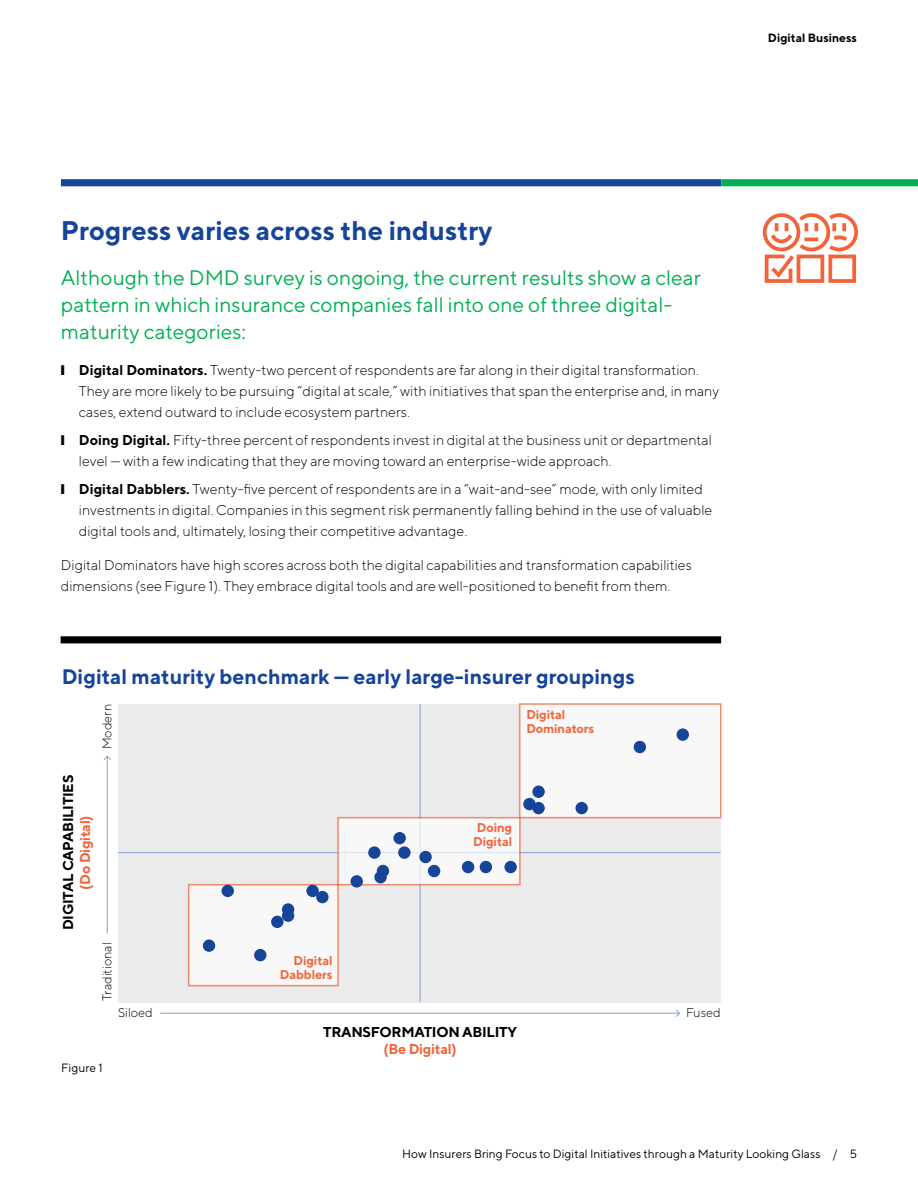
<style>
.page{position:relative;width:918px;height:1188px;background:#fff}
.page>*{position:absolute;margin:0;border:0;box-sizing:border-box;transform-origin:0 0}
.Heading_1_-_18_22{font:700 27px "TT Norms";color:#164499}
.Body_-_First_paragra{font:21px/27px "TT Norms";color:#00af54}
.Chart_title_14_18{font:700 21px "TT Norms";color:#164499}
.Body_9_5_14{font:300 14.25px/21px "TT Norms";color:#000}
.t1{font:700 14.25px/17.1px "TT Norms";letter-spacing:-.02em;color:#000;text-align:center}
.t2{font:700 12.75px/14.2px "TT Norms";letter-spacing:-.01em;color:#f2653b}
.t3{font:300 12.75px "TT Norms";color:#000}
.Folio_right_8_10{font:12px "TT Norms";color:#000}
.Running_header_left{font:700 12px "TT Norms";color:#000}
.Figure___8_11{font:12px "TT Norms";color:#000}
.s1{font-weight:700}
.s2{color:#f2653b}
</style>
<div class="page">
<div style="left:61px;top:179px;width:660px;height:7px;background:#164499"></div>
<div style="left:721px;top:179px;width:197px;height:7px;background:#00af54"></div>
<hr style="left:160px;top:1013px;width:519px;height:1px;background:#80a0d3">
<svg style="left:676px;top:1009px;width:4px;height:8px"></svg>
<hr style="left:107px;top:757px;width:1px;height:177px;background:#80a0d3">
<svg style="left:104px;top:756px;width:7px;height:4px"></svg>
<div style="left:118px;top:704px;width:603px;height:298px;background:#ebebec"></div>
<hr style="left:420px;top:704px;width:1px;height:298px;background:#80a0d3">
<hr style="left:118px;top:852px;width:603px;height:1px;background:#80a0d3">
<div style="left:520px;top:704px;width:201px;height:114px;background:#f8f8f9"></div>
<div style="left:519px;top:703px;width:202px;height:115px;border:2px solid #f2653b"></div>
<div style="left:338px;top:818px;width:182px;height:67px;background:#f8f8f9"></div>
<div style="left:337px;top:817px;width:184px;height:69px;border:2px solid #f2653b"></div>
<div style="left:189px;top:885px;width:149px;height:101px;background:#f8f8f9"></div>
<div style="left:188px;top:884px;width:151px;height:102px;border:2px solid #f2653b"></div>
<div style="left:677px;top:728px;width:12px;height:13px;background:#164499;border-radius:50%"></div>
<div style="left:634px;top:741px;width:12px;height:12px;background:#164499;border-radius:50%"></div>
<div style="left:575px;top:802px;width:13px;height:12px;background:#164499;border-radius:50%"></div>
<div style="left:393px;top:832px;width:13px;height:12px;background:#164499;border-radius:50%"></div>
<div style="left:368px;top:846px;width:13px;height:13px;background:#164499;border-radius:50%"></div>
<div style="left:398px;top:846px;width:13px;height:13px;background:#164499;border-radius:50%"></div>
<div style="left:377px;top:865px;width:12px;height:12px;background:#164499;border-radius:50%"></div>
<div style="left:374px;top:871px;width:13px;height:12px;background:#164499;border-radius:50%"></div>
<div style="left:351px;top:875px;width:12px;height:13px;background:#164499;border-radius:50%"></div>
<div style="left:316px;top:891px;width:13px;height:12px;background:#164499;border-radius:50%"></div>
<div style="left:306px;top:885px;width:13px;height:12px;background:#164499;border-radius:50%"></div>
<div style="left:222px;top:885px;width:12px;height:12px;background:#164499;border-radius:50%"></div>
<div style="left:282px;top:903px;width:12px;height:13px;background:#164499;border-radius:50%"></div>
<div style="left:271px;top:916px;width:13px;height:12px;background:#164499;border-radius:50%"></div>
<div style="left:254px;top:949px;width:12px;height:12px;background:#164499;border-radius:50%"></div>
<div style="left:203px;top:939px;width:12px;height:13px;background:#164499;border-radius:50%"></div>
<div style="left:282px;top:909px;width:12px;height:13px;background:#164499;border-radius:50%"></div>
<div style="left:504px;top:861px;width:13px;height:12px;background:#164499;border-radius:50%"></div>
<div style="left:428px;top:865px;width:12px;height:12px;background:#164499;border-radius:50%"></div>
<div style="left:480px;top:861px;width:12px;height:12px;background:#164499;border-radius:50%"></div>
<div style="left:419px;top:851px;width:13px;height:12px;background:#164499;border-radius:50%"></div>
<div style="left:462px;top:861px;width:12px;height:12px;background:#164499;border-radius:50%"></div>
<div style="left:532px;top:802px;width:13px;height:12px;background:#164499;border-radius:50%"></div>
<div style="left:523px;top:798px;width:13px;height:12px;background:#164499;border-radius:50%"></div>
<div style="left:532px;top:786px;width:13px;height:12px;background:#164499;border-radius:50%"></div>
<div style="left:61px;top:636px;width:660px;height:7px;background:#000"></div>
<svg style="left:762px;top:213px;width:96px;height:70px"></svg>
<p class="Running_header_left" style="left:768px;top:30px;width:91px">Digital Business</p>
<p class="Heading_1_-_18_22" style="left:61px;top:214px;width:433px">Progress varies across the industry</p>
<p class="Body_-_First_paragra" style="left:61px;top:264px;width:642px">Although the DMD survey is ongoing, the current results show a clear pattern in which insurance companies fall into one of three digital&shy;maturity categories:</p>
<p class="Body_9_5_14" style="left:79px;top:360px;width:642px;text-indent:-18px">❙ <span class="s1">Digital Dominators.</span> Twenty-two percent of respondents are far along in their digital transformation.<br>They are more likely to be pursuing “digital at scale,” with initiatives that span the enterprise and, in many cases, extend outward to include ecosystem partners.</p>
<p class="Body_9_5_14" style="left:79px;top:429px;width:634px;text-indent:-18px">❙ <span class="s1">Doing Digital.</span> Fifty-three percent of respondents invest in digital at the business unit or departmental level — with a few indicating that they are moving toward an enterprise-wide approach.</p>
<p class="Body_9_5_14" style="left:79px;top:478px;width:635px;text-indent:-18px">❙ <span class="s1">Digital Dabblers.</span> Twenty-five percent of respondents are in a “wait-and-see” mode, with only limited investments in digital. Companies in this segment risk permanently falling behind in the use of valuable digital tools and, ultimately, losing their competitive advantage.</p>
<p class="Body_9_5_14" style="left:61px;top:555px;width:632px">Digital Dominators have high scores across both the digital capabilities and transformation capabilities dimensions (see Figure 1). They embrace digital tools and are well-positioned to benefit from them.</p>
<p class="Chart_title_14_18" style="left:62px;top:663px;width:575px">Digital maturity benchmark — early large-insurer groupings</p>
<p class="t3" style="left:99px;top:749px;width:47px;rotate:-90deg">Modern</p>
<p class="t2" style="left:526px;top:707px;width:69px">Digital<br>Dominators</p>
<p class="t1" style="left:59px;top:930px;width:157px;rotate:-90deg">DIGITAL CAPABILITIES <span class="s2">(Do Digital)</span></p>
<p class="t3" style="left:99px;top:1001px;width:60px;rotate:-90deg">Traditional</p>
<p class="t2" style="left:280px;top:953px;width:54px;text-align:right">Digital<br>Dabblers</p>
<p class="t2" style="left:473px;top:820px;width:40px">Doing<br>Digital</p>
<p class="t3" style="left:118px;top:1005px;width:36px">Siloed</p>
<p class="t3" style="left:686px;top:1005px;width:36px">Fused</p>
<p class="t1" style="left:323px;top:1023px;width:195px">TRANSFORMATION ABILITY <span class="s2">(Be Digital)</span></p>
<p class="Figure___8_11" style="left:61px;top:1060px;width:43px">Figure 1</p>
<p class="Folio_right_8_10" style="left:402px;top:1146px;width:456px">How Insurers Bring Focus to Digital Initiatives through a Maturity Looking Glass / 5</p>
</div>
